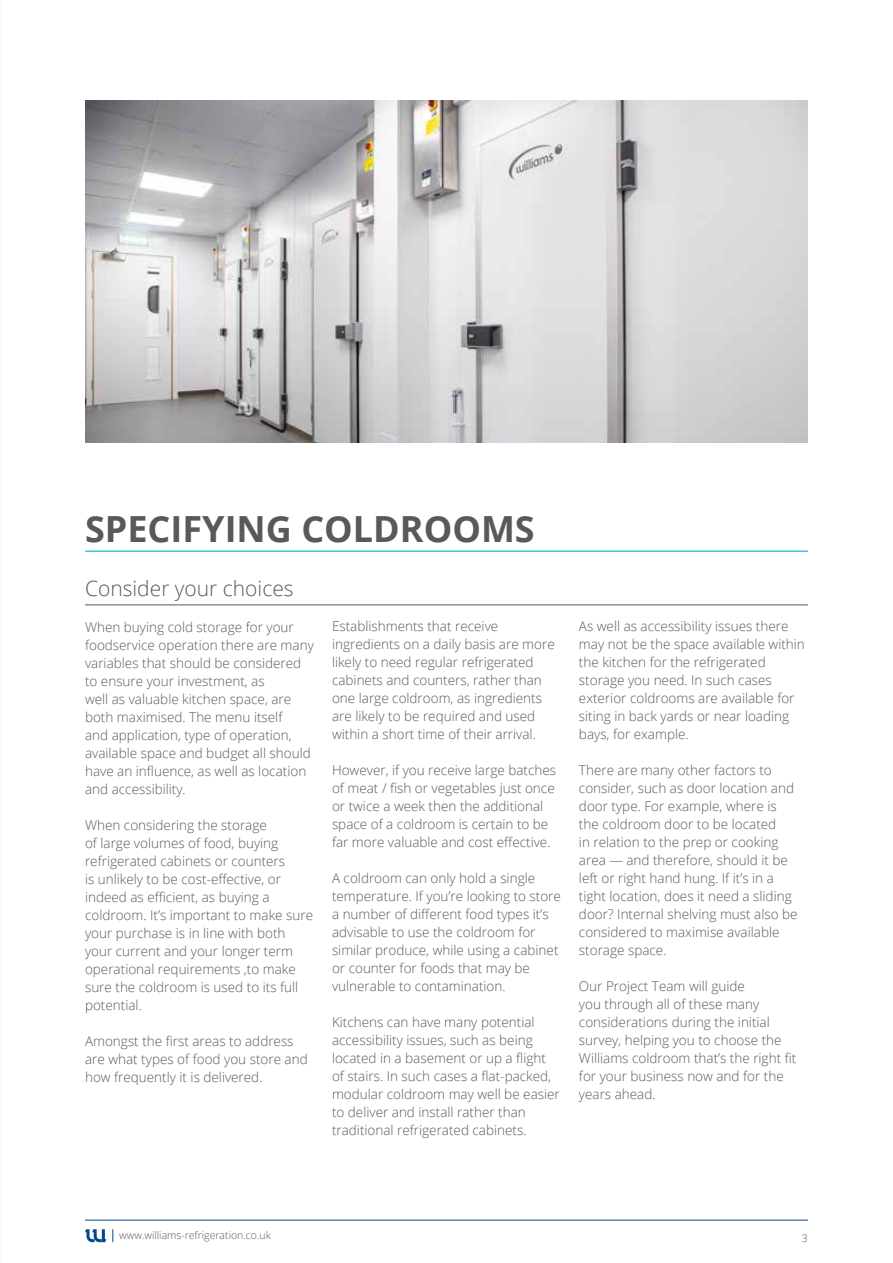
<style>
.page{position:relative;width:893px;height:1263px;background:#fff}
.page>*{position:absolute;margin:0;border:0;box-sizing:border-box;transform-origin:0 0}
.t1{font:700 36px "Open Sans";color:#58595b}
.t2{font:300 21px "Open Sans";color:#58595b}
.t3{font:300 13.5px/18px "Open Sans";color:#58595b}
.t4{font:300 10.5px "Open Sans";color:#58595b}
</style>
<div class="page">
<hr style="left:85px;top:1220px;width:723px;height:1px;background:#004990">
<svg style="left:85px;top:1229px;width:21px;height:13px"></svg>
<svg style="left:112px;top:1229px;width:1px;height:13px"></svg>
<img style="left:85px;top:100px;width:723px;height:342px">
<hr style="left:85px;top:550px;width:723px;height:2px;background:#42c4dd">
<hr style="left:85px;top:604px;width:723px;height:1px;background:#58595b">
<h1 class="t1" style="left:85px;top:503px;width:451px">SPECIFYING COLDROOMS</h1>
<h2 class="t2" style="left:85px;top:573px;width:210px">Consider your choices</h2>
<p class="t3" style="left:85px;top:617px;width:230px">When buying cold storage for your foodservice operation there are many variables that should be considered to ensure your investment, as<br>well as valuable kitchen space, are both maximised. The menu itself<br>and application, type of operation, available space and budget all should have an influence, as well as location and accessibility.</p>
<p class="t3" style="left:85px;top:815px;width:230px">When considering the storage<br>of large volumes of food, buying refrigerated cabinets or counters<br>is unlikely to be cost-effective, or indeed as efficient, as buying a coldroom. It’s important to make sure your purchase is in line with both your current and your longer term operational requirements ,to make sure the coldroom is used to its full potential.</p>
<p class="t3" style="left:85px;top:1031px;width:224px">Amongst the first areas to address are what types of food you store and how frequently it is delivered.</p>
<p class="t3" style="left:332px;top:617px;width:224px">Establishments that receive ingredients on a daily basis are more likely to need regular refrigerated cabinets and counters, rather than one large coldroom, as ingredients are likely to be required and used within a short time of their arrival.</p>
<p class="t3" style="left:332px;top:761px;width:226px">However, if you receive large batches of meat / fish or vegetables just once or twice a week then the additional space of a coldroom is certain to be far more valuable and cost effective.</p>
<p class="t3" style="left:332px;top:869px;width:230px">A coldroom can only hold a single temperature. If you’re looking to store a number of different food types it’s advisable to use the coldroom for similar produce, while using a cabinet or counter for foods that may be vulnerable to contamination.</p>
<p class="t3" style="left:332px;top:1013px;width:229px">Kitchens can have many potential accessibility issues, such as being located in a basement or up a flight of stairs. In such cases a flat-packed, modular coldroom may well be easier to deliver and install rather than traditional refrigerated cabinets.</p>
<p class="t3" style="left:579px;top:617px;width:227px">As well as accessibility issues there may not be the space available within the kitchen for the refrigerated storage you need. In such cases exterior coldrooms are available for siting in back yards or near loading bays, for example.</p>
<p class="t3" style="left:579px;top:761px;width:220px">There are many other factors to consider, such as door location and door type. For example, where is the coldroom door to be located<br>in relation to the prep or cooking area — and therefore, should it be left or right hand hung. If it’s in a tight location, does it need a sliding door? Internal shelving must also be considered to maximise available storage space.</p>
<p class="t3" style="left:579px;top:977px;width:219px">Our Project Team will guide<br>you through all of these many considerations during the initial survey, helping you to choose the<br>Williams coldroom that’s the right fit for your business now and for the years ahead.</p>
<p class="t4" style="left:119px;top:1228px;width:153px">www.williams-refrigeration.co.uk</p>
<p class="t4" style="left:802px;top:1231px;width:7px">3</p>
</div>
